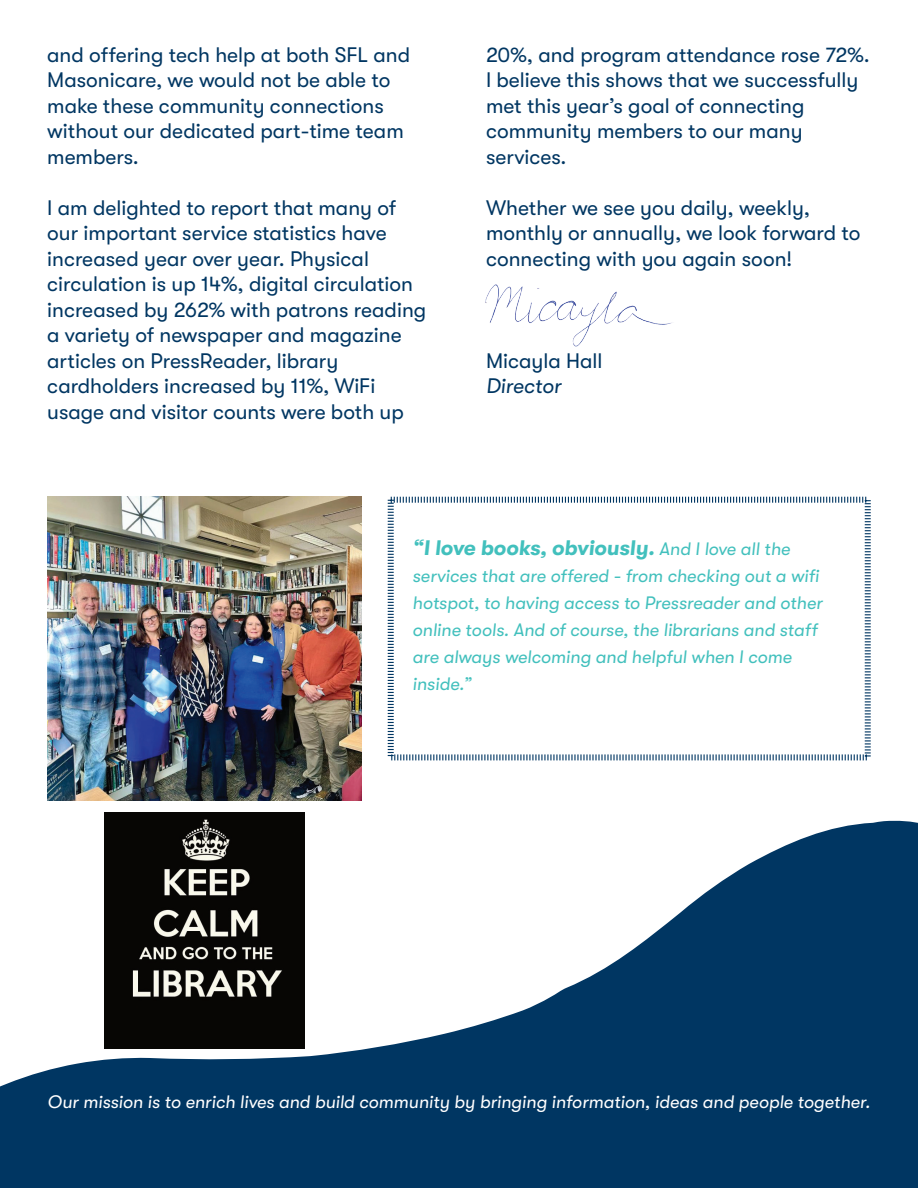
<style>
.page{position:relative;width:918px;height:1188px;background:#fff}
.page>*{position:absolute;margin:0;border:0;box-sizing:border-box;transform-origin:0 0}
.t1{font:21px/25.5px "GT Walsheim";color:#003662}
.t2{font:italic 700 21px "GT Walsheim";color:#42c0bd}
.t3{font:italic 21px "GT Walsheim";color:#003662}
.t4{font:italic 18px/27px "GT Walsheim";color:#42c0bd}
.t5{font:italic 18px "GT Walsheim";color:#fff}
.s1{font-weight:400;font-size:18px}
</style>
<div class="page">
<svg style="left:387px;top:496px;width:484px;height:265px"></svg>
<img style="left:485px;top:284px;width:187px;height:63px">
<svg style="left:0;top:819px;width:918px;height:369px;fill:#003662"></svg>
<img style="left:47px;top:497px;width:315px;height:304px">
<img style="left:105px;top:812px;width:200px;height:237px">
<p class="t1" style="left:47px;top:42px;width:364px">and offering tech help at both SFL and<br>Masonicare, we would not be able to make these community connections without our dedicated part-time team members.</p>
<p class="t1" style="left:47px;top:195px;width:381px">I am delighted to report that many of our important service statistics have increased year over year. Physical circulation is up 14%, digital circulation increased by 262% with patrons reading a variety of newspaper and magazine articles on PressReader, library cardholders increased by 11%, WiFi usage and visitor counts were both up</p>
<p class="t1" style="left:486px;top:42px;width:385px">20%, and program attendance rose 72%.<br>I believe this shows that we successfully met this year’s goal of connecting community members to our many services.</p>
<p class="t1" style="left:486px;top:195px;width:376px">Whether we see you daily, weekly, monthly or annually, we look forward to connecting with you again soon!</p>
<p class="t1" style="left:486px;top:348px;width:118px">Micayla Hall</p>
<p class="t3" style="left:486px;top:375px;width:77px">Director</p>
<p class="t2" style="left:413px;top:536px;width:379px">“I love books, obviously. <span class="s1">And I love all the</span></p>
<p class="t4" style="left:413px;top:562px;width:412px">services that are offered - from checking out a wifi hotspot, to having access to Pressreader and other online tools. And of course, the librarians and staff are always welcoming and helpful when I come inside.”</p>
<p class="t5" style="left:48px;top:1092px;width:824px">Our mission is to enrich lives and build community by bringing information, ideas and people together.</p>
</div>
